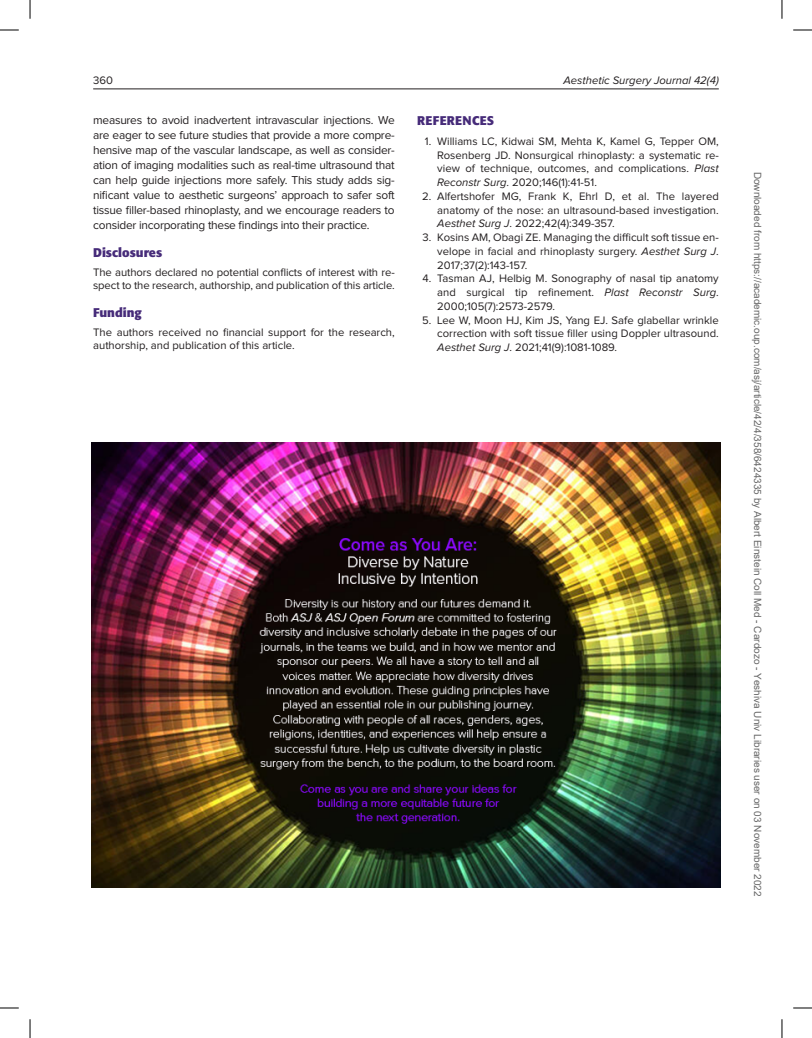
<style>
.page{position:relative;width:812px;height:1038px;background:#fff}
.page>*{position:absolute;margin:0;border:0;box-sizing:border-box;transform-origin:0 0}
.t1{font:700 12.5px "Formata";color:#462b79}
.t2{font:700 12.5px "Formata";letter-spacing:.02em;color:#462b79}
.t3{font:11.88px/15px "Proxima Nova";letter-spacing:-.02em;color:#231f20;text-align:justify}
.t4{font:11.25px/13.8px "Proxima Nova";color:#231f20;text-align:justify}
.t5{font:italic 11.25px "Proxima Nova";color:#231f20}
.t6{font:10px "Arial";color:#666}
.s1{font-style:italic}
</style>
<div class="page">
<img style="left:92px;top:443px;width:628px;height:444px">
<hr style="left:93px;top:89px;width:625px;height:1px;background:#231f20">
<svg style="left:0;top:29px;width:19px;height:2px"></svg>
<svg style="left:793px;top:29px;width:18px;height:2px"></svg>
<svg style="left:0;top:1007px;width:19px;height:2px"></svg>
<svg style="left:793px;top:1007px;width:18px;height:2px"></svg>
<svg style="left:29px;top:0;width:2px;height:19px"></svg>
<svg style="left:29px;top:1019px;width:2px;height:19px"></svg>
<svg style="left:781px;top:0;width:1px;height:19px"></svg>
<svg style="left:781px;top:1019px;width:1px;height:19px"></svg>
<p class="t4" style="left:93px;top:73px;width:21px">360</p>
<p class="t5" style="left:563px;top:75px;width:157px">Aesthetic Surgery Journal 42(4)</p>
<p class="t3" style="left:93px;top:113px;width:303px">measures to avoid inadvertent intravascular injections. We are eager to see future studies that provide a more compre&shy;hensive map of the vascular landscape, as well as consider&shy;ation of imaging modalities such as real-time ultrasound that can help guide injections more safely. This study adds sig&shy;nificant value to aesthetic surgeons’ approach to safer soft tissue filler-based rhinoplasty, and we encourage readers to consider incorporating these findings into their practice.</p>
<p class="t1" style="left:93px;top:245px;width:71px">Disclosures</p>
<p class="t4" style="left:93px;top:265px;width:303px">The authors declared no potential conflicts of interest with re&shy;spect to the research, authorship, and publication of this article.</p>
<p class="t1" style="left:93px;top:305px;width:50px">Funding</p>
<p class="t4" style="left:93px;top:325px;width:303px">The authors received no financial support for the research, authorship, and publication of this article.</p>
<p class="t2" style="left:417px;top:113px;width:78px">REFERENCES</p>
<p class="t4" style="left:437px;top:135px;width:283px;text-indent:-12px">1. Williams LC, Kidwai SM, Mehta K, Kamel G, Tepper OM, Rosenberg JD. Nonsurgical rhinoplasty: a systematic re&shy;view of technique, outcomes, and complications. <span class="s1">Plast Reconstr Surg</span>. 2020;146(1):41-51.</p>
<p class="t4" style="left:437px;top:190px;width:283px;text-indent:-15px">2. Alfertshofer MG, Frank K, Ehrl D, et al. The layered anatomy of the nose: an ultrasound-based investigation.<br><span class="s1">Aesthet Surg J</span>. 2022;42(4):349-357.</p>
<p class="t4" style="left:437px;top:231px;width:283px;text-indent:-15px">3. Kosins AM, Obagi ZE. Managing the difficult soft tissue en&shy;velope in facial and rhinoplasty surgery. <span class="s1">Aesthet Surg J</span>.<br>2017;37(2):143-157.</p>
<p class="t4" style="left:437px;top:272px;width:283px;text-indent:-15px">4. Tasman AJ, Helbig M. Sonography of nasal tip anatomy and surgical tip refinement. <span class="s1">Plast Reconstr Surg</span>.<br>2000;105(7):2573-2579.</p>
<p class="t4" style="left:437px;top:314px;width:283px;text-indent:-15px">5. Lee W, Moon HJ, Kim JS, Yang EJ. Safe glabellar wrinkle correction with soft tissue filler using Doppler ultrasound.<br><span class="s1">Aesthet Surg J</span>. 2021;41(9):1081-1089.</p>
<p class="t6" style="left:761px;top:172px;width:726px;rotate:90deg">Downloaded from https://academic.oup.com/asj/article/42/4/358/6424335 by Albert Einstein Coll Med - Cardozo - Yeshiva Univ Libraries user on 03 November 2022</p>
</div>
